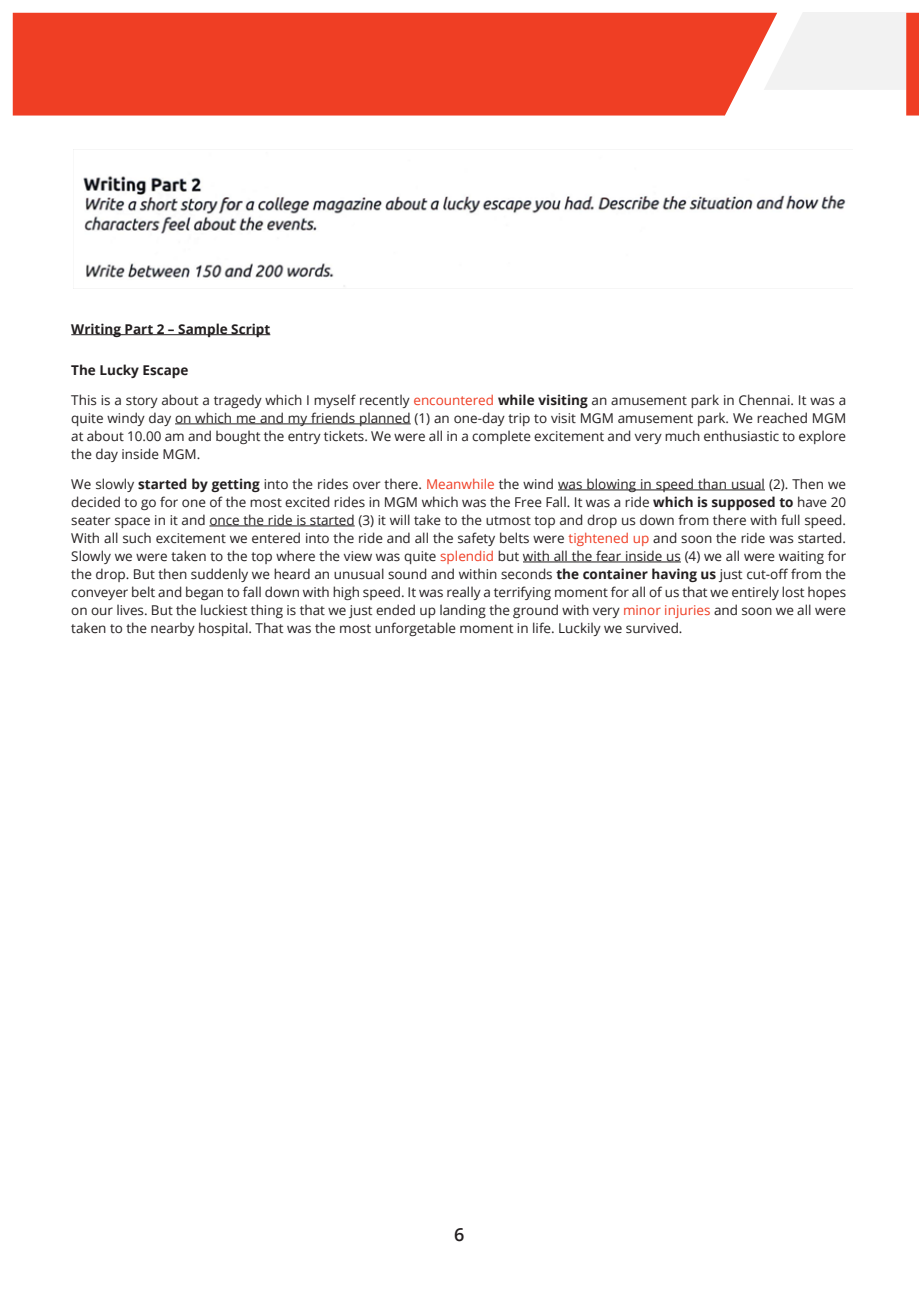
<style>
.page{position:relative;width:919px;height:1289px;background:#fff}
.page>*{position:absolute;margin:0;border:0;box-sizing:border-box;transform-origin:0 0}
.t1{font:600 18px "Open Sans";color:#231f20}
.Normal_wrd_1{font:13.5px/18px "Open Sans";color:#231f20;text-align:justify}
.Normal_wrd_1-2{font:700 13.5px "Open Sans";color:#231f20}
.s1{color:#ef3c23}
.s2{font-weight:700}
</style>
<div class="page">
<div style="left:13px;top:13px;width:750px;height:102px;background:#ef3e24"></div>
<svg style="left:763px;top:13px;width:155px;height:102px"></svg>
<hr style="left:71px;top:334px;width:199px;height:1px;background:#231f20">
<hr style="left:175px;top:423px;width:235px;height:1px;background:#231f20">
<hr style="left:558px;top:489px;width:207px;height:1px;background:#231f20">
<hr style="left:209px;top:525px;width:146px;height:1px;background:#231f20">
<hr style="left:523px;top:561px;width:158px;height:1px;background:#231f20">
<img style="left:73px;top:149px;width:773px;height:140px">
<p class="Normal_wrd_1-2" style="left:71px;top:319px;width:200px">Writing Part 2 – Sample Script</p>
<p class="Normal_wrd_1-2" style="left:71px;top:360px;width:119px">The Lucky Escape</p>
<p class="Normal_wrd_1" style="left:71px;top:390px;width:776px">This is a story about a tragedy which I myself recently <span class="s1">encountered</span> <span class="s2">while visiting</span> an amusement park in Chennai. It was a quite windy day on which me and my friends planned (1) an one-day trip to visit MGM amusement park. We reached MGM at about 10.00 am and bought the entry tickets. We were all in a complete excitement and very much enthusiastic to explore the day inside MGM.</p>
<p class="Normal_wrd_1" style="left:71px;top:474px;width:776px">We slowly <span class="s2">started by getting</span> into the rides over there. <span class="s1">Meanwhile</span> the wind was blowing in speed than usual (2). Then we decided to go for one of the most excited rides in MGM which was the Free Fall. It was a ride <span class="s2">which is supposed to</span> have 20 seater space in it and once the ride is started (3) it will take to the utmost top and drop us down from there with full speed.<br>With all such excitement we entered into the ride and all the safety belts were <span class="s1">tightened up</span> and soon the ride was started.<br>Slowly we were taken to the top where the view was quite <span class="s1">splendid</span> but with all the fear inside us (4) we all were waiting for the drop. But then suddenly we heard an unusual sound and within seconds <span class="s2">the container having us</span> just cut-off from the conveyer belt and began to fall down with high speed. It was really a terrifying moment for all of us that we entirely lost hopes on our lives. But the luckiest thing is that we just ended up landing the ground with very <span class="s1">minor injuries</span> and soon we all were taken to the nearby hospital. That was the most unforgetable moment in life. Luckily we survived.</p>
<h1 class="t1" style="left:454px;top:1221px;width:12px">6</h1>
</div>
